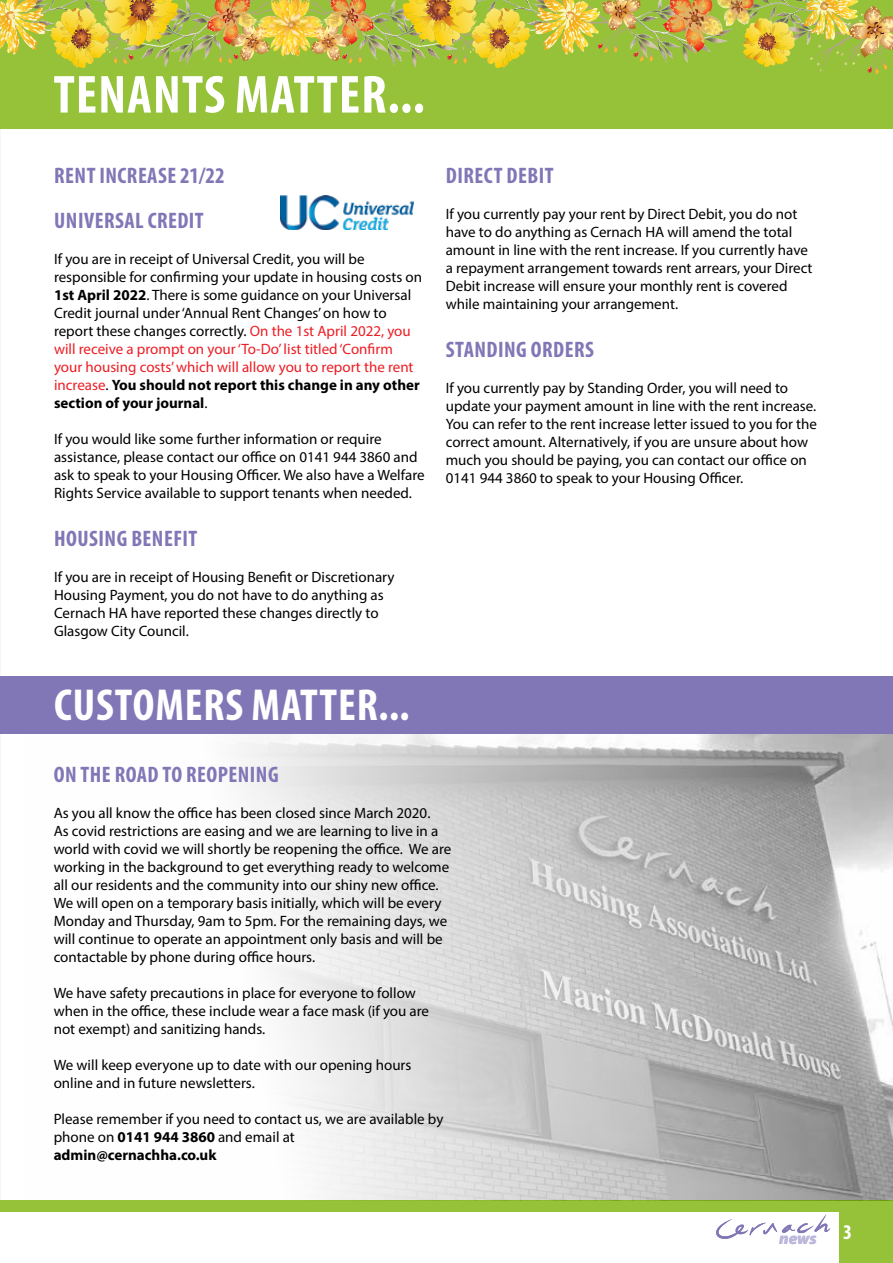
<style>
.page{position:relative;width:893px;height:1263px;background:#fff}
.page>*{position:absolute;margin:0;border:0;box-sizing:border-box;transform-origin:0 0}
.t1{font:700 condensed 54px "Myriad Pro";letter-spacing:.02em;color:#fff}
.t2{font:700 condensed 45px "Myriad Pro";letter-spacing:.02em;color:#fff}
.t3{font:700 condensed 22.5px/45px "Myriad Pro";letter-spacing:.02em;color:#8177b7}
.t4{font:700 condensed 21px "Myriad Pro";color:#fff}
.t5{font:italic 900 16.65px "Myriad Pro";color:#bbb8dc}
.t6{font:15px/18px "Myriad Pro";color:#000}
.s1{font-weight:700}
.s2{color:#ed1d24}
</style>
<div class="page">
<div style="left:839px;top:1209px;width:54px;height:54px;background:#96c23a"></div>
<div style="left:0;top:1200px;width:893px;height:12px;background:#96c23a"></div>
<div style="left:0;top:0;width:893px;height:128px;background:#96c23a"></div>
<img style="left:720px;top:39px;width:8px;height:4px">
<img style="left:742px;top:0;width:151px;height:74px">
<img style="left:720px;top:5px;width:30px;height:21px">
<img style="left:720px;top:0;width:22px;height:5px">
<img style="left:0;top:0;width:720px;height:68px">
<img style="left:230px;top:10px;width:70px;height:19px">
<img style="left:26px;top:733px;width:867px;height:467px">
<svg style="left:716px;top:1214px;width:114px;height:25px"></svg>
<div style="left:1px;top:676px;width:892px;height:57px;background:#8177b7"></div>
<img style="left:281px;top:196px;width:132px;height:33px">
<h1 class="t1" style="left:54px;top:61px;width:373px">TENANTS MATTER...</h1>
<h3 class="t3" style="left:54px;top:152px;width:172px">RENT INCREASE 21/22<br>UNIVERSAL CREDIT</h3>
<p class="t6" style="left:54px;top:249px;width:370px">If you are in receipt of Universal Credit, you will be responsible for confirming your update in housing costs on <span class="s1">1st April 2022</span>. There is some guidance on your Universal Credit journal under ‘Annual Rent Changes’ on how to report these changes correctly. <span class="s2">On the 1st April 2022, you will receive a prompt on your ‘To-Do’ list titled ‘Confirm your housing costs’ which will allow you to report the rent increase</span>. <span class="s1">You should not report this change in any other section of your journal</span>.</p>
<p class="t6" style="left:54px;top:429px;width:372px">If you would like some further information or require assistance, please contact our office on 0141 944 3860 and ask to speak to your Housing Officer. We also have a Welfare Rights Service available to support tenants when needed.</p>
<h3 class="t3" style="left:54px;top:515px;width:145px">HOUSING BENEFIT</h3>
<p class="t6" style="left:54px;top:567px;width:342px">If you are in receipt of Housing Benefit or Discretionary Housing Payment, you do not have to do anything as Cernach HA have reported these changes directly to Glasgow City Council.</p>
<h2 class="t2" style="left:54px;top:677px;width:357px">CUSTOMERS MATTER...</h2>
<h3 class="t3" style="left:446px;top:152px;width:109px">DIRECT DEBIT</h3>
<p class="t6" style="left:446px;top:204px;width:368px">If you currently pay your rent by Direct Debit, you do not have to do anything as Cernach HA will amend the total amount in line with the rent increase. If you currently have a repayment arrangement towards rent arrears, your Direct Debit increase will ensure your monthly rent is covered while maintaining your arrangement.</p>
<h3 class="t3" style="left:446px;top:326px;width:149px">STANDING ORDERS</h3>
<p class="t6" style="left:446px;top:378px;width:373px">If you currently pay by Standing Order, you will need to update your payment amount in line with the rent increase.<br>You can refer to the rent increase letter issued to you for the correct amount. Alternatively, if you are unsure about how much you should be paying, you can contact our office on 0141 944 3860 to speak to your Housing Officer.</p>
<h3 class="t3" style="left:54px;top:752px;width:226px">ON THE ROAD TO REOPENING</h3>
<p class="t6" style="left:54px;top:804px;width:399px">As you all know the office has been closed since March 2020.<br>As covid restrictions are easing and we are learning to live in a world with covid we will shortly be reopening the office. We are working in the background to get everything ready to welcome all our residents and the community into our shiny new office.<br>We will open on a temporary basis initially, which will be every Monday and Thursday, 9am to 5pm. For the remaining days, we will continue to operate an appointment only basis and will be contactable by phone during office hours.</p>
<p class="t6" style="left:54px;top:984px;width:377px">We have safety precautions in place for everyone to follow when in the office, these include wear a face mask (if you are not exempt) and sanitizing hands.</p>
<p class="t6" style="left:54px;top:1056px;width:359px">We will keep everyone up to date with our opening hours online and in future newsletters.</p>
<p class="t6" style="left:54px;top:1110px;width:391px">Please remember if you need to contact us, we are available by phone on <span class="s1">0141 944 3860</span> and email at <span class="s1">admin@cernachha.co.uk</span></p>
<p class="t5" style="left:779px;top:1227px;width:39px">news</p>
<h3 class="t4" style="left:843px;top:1219px;width:10px">3</h3>
</div>
